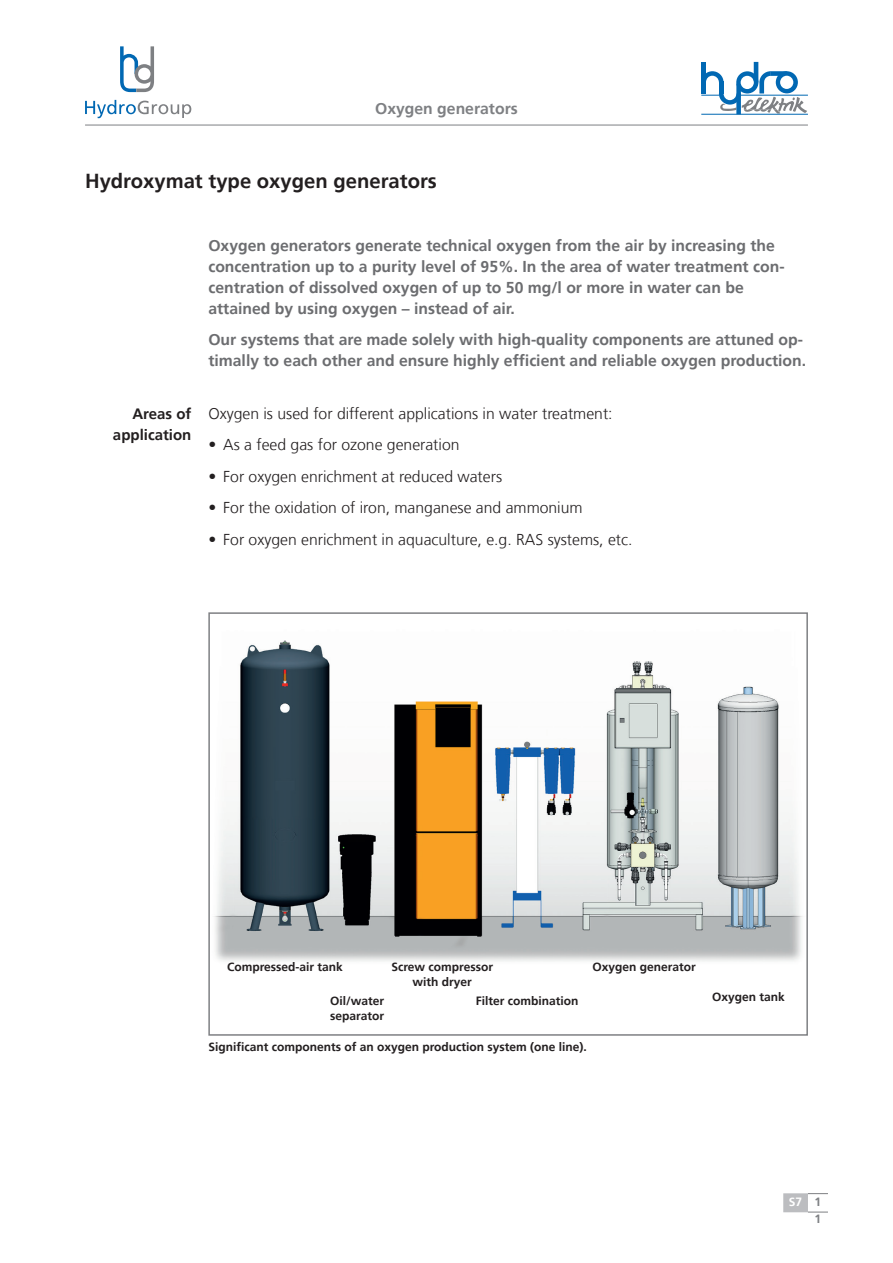
<style>
.page{position:relative;width:893px;height:1263px;background:#fff}
.page>*{position:absolute;margin:0;border:0;box-sizing:border-box;transform-origin:0 0}
.t1{font:700 20.25px "Frutiger";color:#231f20}
.t2{font:700 15.75px/21px "Frutiger";color:#6c6d70}
.t3{font:300 15.75px "Frutiger";color:#231f20}
.t4{font:700 15.75px "Frutiger";color:#7e8083}
.t5{font:700 15px/21px "Frutiger";color:#231f20;text-align:right}
.t6{font:700 12px/14.4px "Frutiger";color:#231f20}
.t7{font:700 12px "Frutiger";color:#fff}
.t8{font:700 12px "Frutiger";color:#7e8083}
.s1{color:#7e8083}
</style>
<div class="page">
<svg style="left:85px;top:100px;width:106px;height:18px"></svg>
<svg style="left:120px;top:46px;width:34px;height:46px"></svg>
<div style="left:783px;top:1193px;width:25px;height:19px;background:#bcbdc0;border:2px solid #bcbdc0"></div>
<svg style="left:808px;top:1212px;width:20px;height:1px"></svg>
<svg style="left:808px;top:1193px;width:20px;height:1px"></svg>
<svg style="left:701px;top:62px;width:106px;height:52px"></svg>
<hr style="left:741px;top:95px;width:67px;height:1px;background:#0168b3">
<hr style="left:701px;top:114px;width:107px;height:1px;background:#0168b3">
<hr style="left:85px;top:125px;width:723px;height:1px;background:#7e8083">
<img style="left:214px;top:640px;width:589px;height:321px">
<div style="left:208px;top:612px;width:600px;height:424px;border:2px solid #7e8083"></div>
<p class="t4" style="left:375px;top:99px;width:144px">Oxygen generators</p>
<p class="t1" style="left:85px;top:169px;width:353px">Hydroxymat type oxygen generators</p>
<p class="t5" style="left:113px;top:403px;width:80px">Areas of application</p>
<p class="t2" style="left:208px;top:235px;width:578px">Oxygen generators generate technical oxygen from the air by increasing the concentration up to a purity level of 95%. In the area of water treatment con&shy;centration of dissolved oxygen of up to 50 mg/l or more in water can be attained by using oxygen – instead of air.</p>
<p class="t2" style="left:208px;top:329px;width:599px">Our systems that are made solely with high-quality components are attuned op&shy;timally to each other and ensure highly efficient and reliable oxygen production.</p>
<p class="t3" style="left:208px;top:404px;width:406px">Oxygen is used for different applications in water treatment:</p>
<p class="t3" style="left:208px;top:436px;width:253px">• As a feed gas for ozone generation</p>
<p class="t3" style="left:208px;top:467px;width:295px">• For oxygen enrichment at reduced waters</p>
<p class="t3" style="left:208px;top:499px;width:376px">• For the oxidation of iron, manganese and ammonium</p>
<p class="t3" style="left:208px;top:530px;width:426px">• For oxygen enrichment in aquaculture, e.g. RAS systems, etc.</p>
<p class="t6" style="left:227px;top:960px;width:117px">Compressed-air tank</p>
<p class="t6" style="left:391px;top:960px;width:103px;text-align:center">Screw compressor with dryer</p>
<p class="t6" style="left:592px;top:960px;width:105px">Oxygen generator</p>
<p class="t6" style="left:330px;top:994px;width:56px">Oil/water separator</p>
<p class="t6" style="left:476px;top:994px;width:104px">Filter combination</p>
<p class="t6" style="left:208px;top:1039px;width:380px">Significant components of an oxygen production system (one line).</p>
<p class="t6" style="left:712px;top:989px;width:74px">Oxygen tank</p>
<p class="t7" style="left:789px;top:1195px;width:34px">S7 <span class="s1">1</span></p>
<p class="t8" style="left:815px;top:1211px;width:8px">1</p>
</div>
